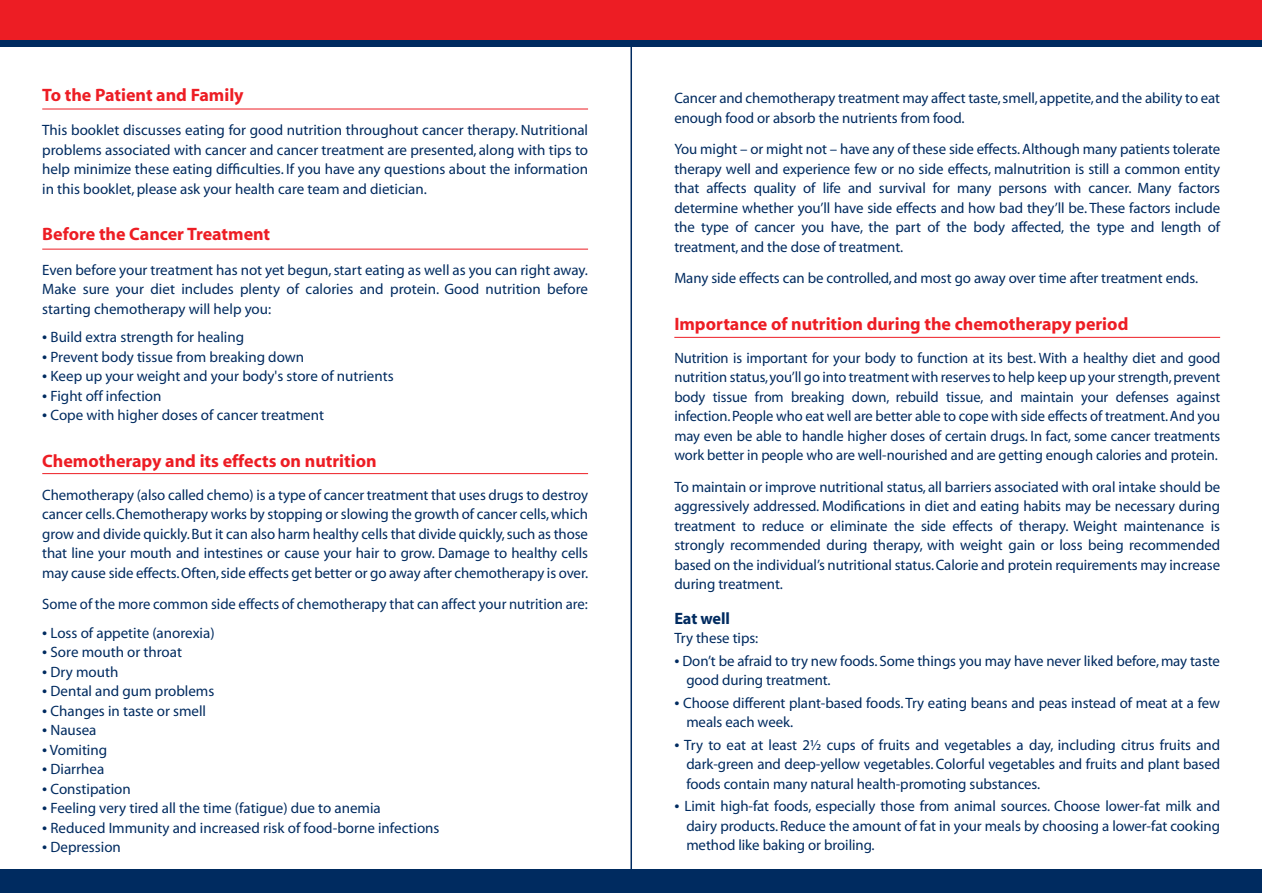
<style>
.page{position:relative;width:1263px;height:893px;background:#fff}
.page>*{position:absolute;margin:0;border:0;box-sizing:border-box;transform-origin:0 0}
.t1{font:700 18px "Myriad";color:#ed1d24}
.t2{font:700 16.5px "Myriad";letter-spacing:-.005em;color:#002b60}
.t3{font:15px/19.5px "Myriad";letter-spacing:-.005em;color:#002b60;text-align:justify}
.s1{font-family:"Myriad Pro";font-size:18px}
</style>
<div class="page">
<hr style="left:630px;top:0;width:2px;height:892px;background:#002b60">
<div style="left:0;top:0;width:1262px;height:44px;background:#ed1d24"></div>
<div style="left:0;top:41px;width:1262px;height:6px;background:#002b60"></div>
<div style="left:0;top:869px;width:1262px;height:24px;background:#002b60"></div>
<hr style="left:42px;top:109px;width:546px;height:1px;background:#ed1d24">
<hr style="left:42px;top:249px;width:546px;height:1px;background:#ed1d24">
<hr style="left:42px;top:473px;width:546px;height:1px;background:#ed1d24">
<hr style="left:674px;top:337px;width:546px;height:1px;background:#ed1d24">
<p class="t1" style="left:42px;top:85px;width:203px">To the Patient and Family</p>
<p class="t3" style="left:42px;top:121px;width:547px">This booklet discusses eating for good nutrition throughout cancer therapy. Nutritional problems associated with cancer and cancer treatment are presented, along with tips to help minimize these eating difficulties. If you have any questions about the information in this booklet, please ask your health care team and dietician.</p>
<p class="t1" style="left:42px;top:225px;width:229px">Before the Cancer Treatment</p>
<p class="t3" style="left:42px;top:260px;width:547px">Even before your treatment has not yet begun, start eating as well as you can right away.<br>Make sure your diet includes plenty of calories and protein. Good nutrition before starting chemotherapy will help you:</p>
<p class="t3" style="left:42px;top:328px;width:203px"><span class="s1">•</span> Build extra strength for healing</p>
<p class="t3" style="left:42px;top:347px;width:263px"><span class="s1">•</span> Prevent body tissue from breaking down</p>
<p class="t3" style="left:42px;top:367px;width:353px"><span class="s1">•</span> Keep up your weight and your body's store of nutrients</p>
<p class="t3" style="left:42px;top:386px;width:121px"><span class="s1">•</span> Fight off infection</p>
<p class="t3" style="left:42px;top:406px;width:283px"><span class="s1">•</span> Cope with higher doses of cancer treatment</p>
<p class="t1" style="left:42px;top:451px;width:336px">Chemotherapy and its effects on nutrition</p>
<p class="t3" style="left:42px;top:485px;width:547px">Chemotherapy (also called chemo) is a type of cancer treatment that uses drugs to destroy cancer cells. Chemotherapy works by stopping or slowing the growth of cancer cells, which grow and divide quickly. But it can also harm healthy cells that divide quickly, such as those that line your mouth and intestines or cause your hair to grow. Damage to healthy cells may cause side effects. Often, side effects get better or go away after chemotherapy is over.</p>
<p class="t3" style="left:42px;top:595px;width:547px">Some of the more common side effects of chemotherapy that can affect your nutrition are:</p>
<p class="t3" style="left:42px;top:623px;width:174px"><span class="s1">•</span> Loss of appetite (anorexia)</p>
<p class="t3" style="left:42px;top:643px;width:141px"><span class="s1">•</span> Sore mouth or throat</p>
<p class="t3" style="left:42px;top:662px;width:78px"><span class="s1">•</span> Dry mouth</p>
<p class="t3" style="left:42px;top:682px;width:174px"><span class="s1">•</span> Dental and gum problems</p>
<p class="t3" style="left:42px;top:701px;width:165px"><span class="s1">•</span> Changes in taste or smell</p>
<p class="t3" style="left:42px;top:721px;width:56px"><span class="s1">•</span> Nausea</p>
<p class="t3" style="left:42px;top:740px;width:66px"><span class="s1">•</span> Vomiting</p>
<p class="t3" style="left:42px;top:760px;width:64px"><span class="s1">•</span> Diarrhea</p>
<p class="t3" style="left:42px;top:779px;width:90px"><span class="s1">•</span> Constipation</p>
<p class="t3" style="left:42px;top:799px;width:340px"><span class="s1">•</span> Feeling very tired all the time (fatigue) due to anemia</p>
<p class="t3" style="left:42px;top:818px;width:399px"><span class="s1">•</span> Reduced Immunity and increased risk of food-borne infections</p>
<p class="t3" style="left:42px;top:838px;width:80px"><span class="s1">•</span> Depression</p>
<p class="t3" style="left:674px;top:89px;width:547px">Cancer and chemotherapy treatment may affect taste, smell, appetite, and the ability to eat enough food or absorb the nutrients from food.</p>
<p class="t3" style="left:674px;top:140px;width:547px">You might – or might not – have any of these side effects. Although many patients tolerate therapy well and experience few or no side effects, malnutrition is still a common entity that affects quality of life and survival for many persons with cancer. Many factors determine whether you’ll have side effects and how bad they’ll be. These factors include the type of cancer you have, the part of the body affected, the type and length of treatment, and the dose of treatment.</p>
<p class="t3" style="left:674px;top:269px;width:525px">Many side effects can be controlled, and most go away over time after treatment ends.</p>
<p class="t1" style="left:674px;top:314px;width:456px">Importance of nutrition during the chemotherapy period</p>
<p class="t3" style="left:674px;top:349px;width:547px">Nutrition is important for your body to function at its best. With a healthy diet and good nutrition status, you’ll go into treatment with reserves to help keep up your strength, prevent body tissue from breaking down, rebuild tissue, and maintain your defenses against infection. People who eat well are better able to cope with side effects of treatment. And you may even be able to handle higher doses of certain drugs. In fact, some cancer treatments work better in people who are well-nourished and are getting enough calories and protein.</p>
<p class="t3" style="left:674px;top:478px;width:547px">To maintain or improve nutritional status, all barriers associated with oral intake should be aggressively addressed. Modifications in diet and eating habits may be necessary during treatment to reduce or eliminate the side effects of therapy. Weight maintenance is strongly recommended during therapy, with weight gain or loss being recommended based on the individual’s nutritional status. Calorie and protein requirements may increase during treatment.</p>
<p class="t2" style="left:674px;top:610px;width:57px">Eat well</p>
<p class="t3" style="left:674px;top:629px;width:85px">Try these tips:</p>
<p class="t3" style="left:686px;top:652px;width:535px;text-indent:-12px"><span class="s1">•</span> Don’t be afraid to try new foods. Some things you may have never liked before, may taste good during treatment.</p>
<p class="t3" style="left:686px;top:694px;width:535px;text-indent:-12px"><span class="s1">•</span> Choose different plant-based foods. Try eating beans and peas instead of meat at a few meals each week.</p>
<p class="t3" style="left:686px;top:736px;width:535px;text-indent:-12px"><span class="s1">•</span> Try to eat at least 2½ cups of fruits and vegetables a day, including citrus fruits and dark-green and deep-yellow vegetables. Colorful vegetables and fruits and plant based foods contain many natural health-promoting substances.</p>
<p class="t3" style="left:686px;top:797px;width:535px;text-indent:-12px"><span class="s1">•</span> Limit high-fat foods, especially those from animal sources. Choose lower-fat milk and dairy products. Reduce the amount of fat in your meals by choosing a lower-fat cooking method like baking or broiling.</p>
</div>
